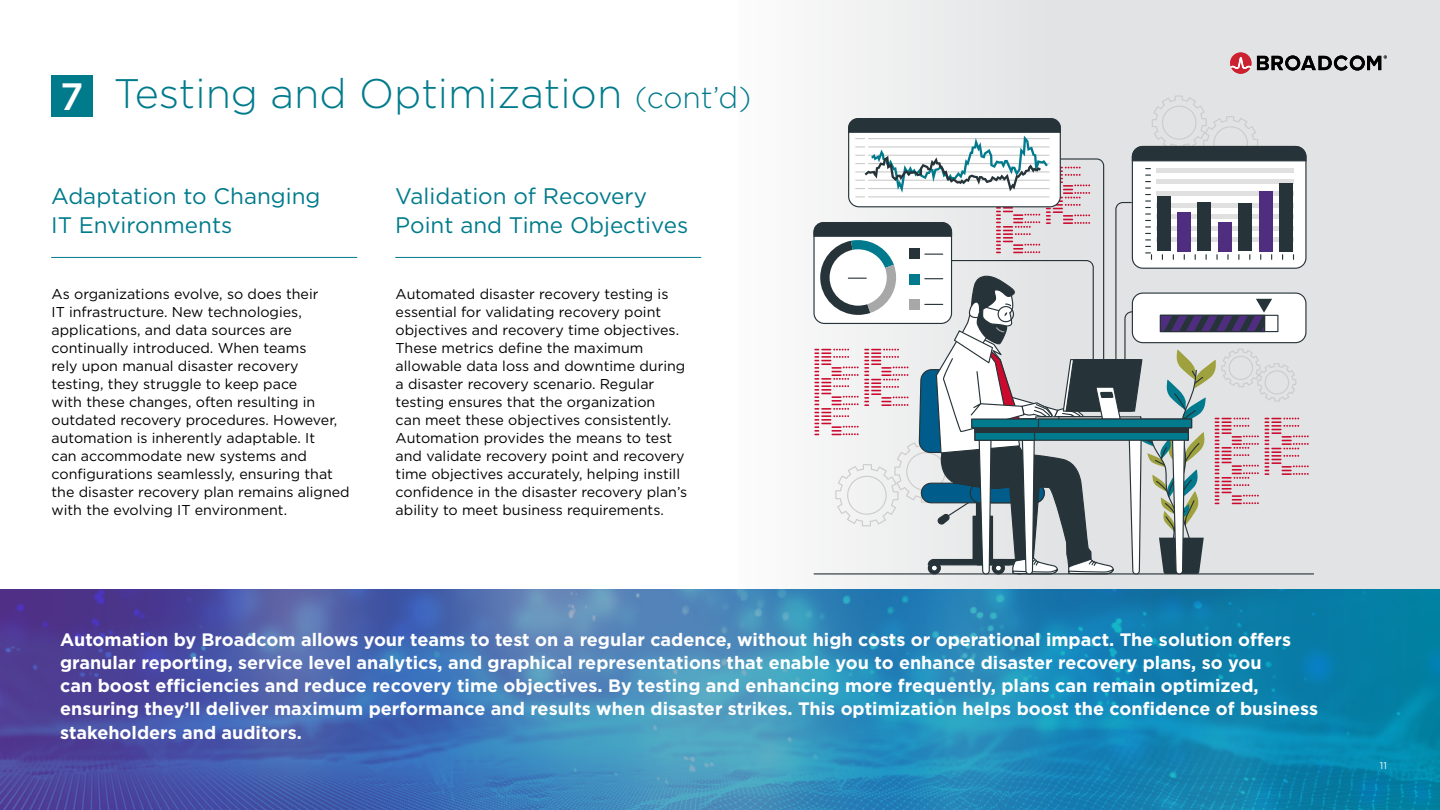
<style>
.page{position:relative;width:1440px;height:810px;background:#fff}
.page>*{position:absolute;margin:0;border:0;box-sizing:border-box;transform-origin:0 0}
.t1{font:300 41.25px "Gotham";color:#007b8c}
.t2{font:22.5px/28.5px "Gotham";color:#007b8c}
.t3{font:700 18px/23.2px "Gotham";color:#fff}
.t4{font:14.25px/18px "Gotham";color:#000}
.t5{font:9.75px "Gotham";color:#fff}
.s1{font-weight:500;font-size:38.1px;color:#fff}
.s2{font-size:30px}
</style>
<div class="page">
<div style="left:739px;top:0;width:701px;height:810px;background:linear-gradient(to right,#f4f4f5,#dcddde)"></div>
<img style="left:0;top:590px;width:1440px;height:220px">
<div style="left:51px;top:76px;width:42px;height:41px;background:#007b8c"></div>
<hr style="left:395px;top:257px;width:306px;height:1px;background:#007b8c">
<hr style="left:51px;top:257px;width:306px;height:1px;background:#007b8c">
<hr style="left:814px;top:573px;width:500px;height:1px;background:#263338">
<svg style="left:813px;top:96px;width:496px;height:479px"></svg>
<svg style="left:1257px;top:55px;width:130px;height:16px;background:#757576"></svg>
<svg style="left:1230px;top:52px;width:21px;height:22px"></svg>
<h1 class="t1" style="left:60px;top:67px;width:693px"><span class="s1">7</span> Testing and Optimization <span class="s2">(cont’d)</span></h1>
<h2 class="t2" style="left:51px;top:182px;width:271px">Adaptation to Changing<br>IT Environments</h2>
<p class="t4" style="left:52px;top:284px;width:300px">As organizations evolve, so does their<br>IT infrastructure. New technologies, applications, and data sources are continually introduced. When teams<br>rely upon manual disaster recovery testing, they struggle to keep pace<br>with these changes, often resulting in outdated recovery procedures. However, automation is inherently adaptable. It<br>can accommodate new systems and configurations seamlessly, ensuring that the disaster recovery plan remains aligned with the evolving IT environment.</p>
<h2 class="t2" style="left:395px;top:182px;width:294px">Validation of Recovery<br>Point and Time Objectives</h2>
<p class="t4" style="left:396px;top:284px;width:293px">Automated disaster recovery testing is essential for validating recovery point objectives and recovery time objectives.<br>These metrics define the maximum allowable data loss and downtime during a disaster recovery scenario. Regular testing ensures that the organization<br>can meet these objectives consistently.<br>Automation provides the means to test and validate recovery point and recovery time objectives accurately, helping instill confidence in the disaster recovery plan’s ability to meet business requirements.</p>
<p class="t3" style="left:60px;top:628px;width:1259px">Automation by Broadcom allows your teams to test on a regular cadence, without high costs or operational impact. The solution offers granular reporting, service level analytics, and graphical representations that enable you to enhance disaster recovery plans, so you<br>can boost efficiencies and reduce recovery time objectives. By testing and enhancing more frequently, plans can remain optimized, ensuring they’ll deliver maximum performance and results when disaster strikes. This optimization helps boost the confidence of business stakeholders and auditors.</p>
<p class="t5" style="left:1380px;top:759px;width:8px">11</p>
</div>
